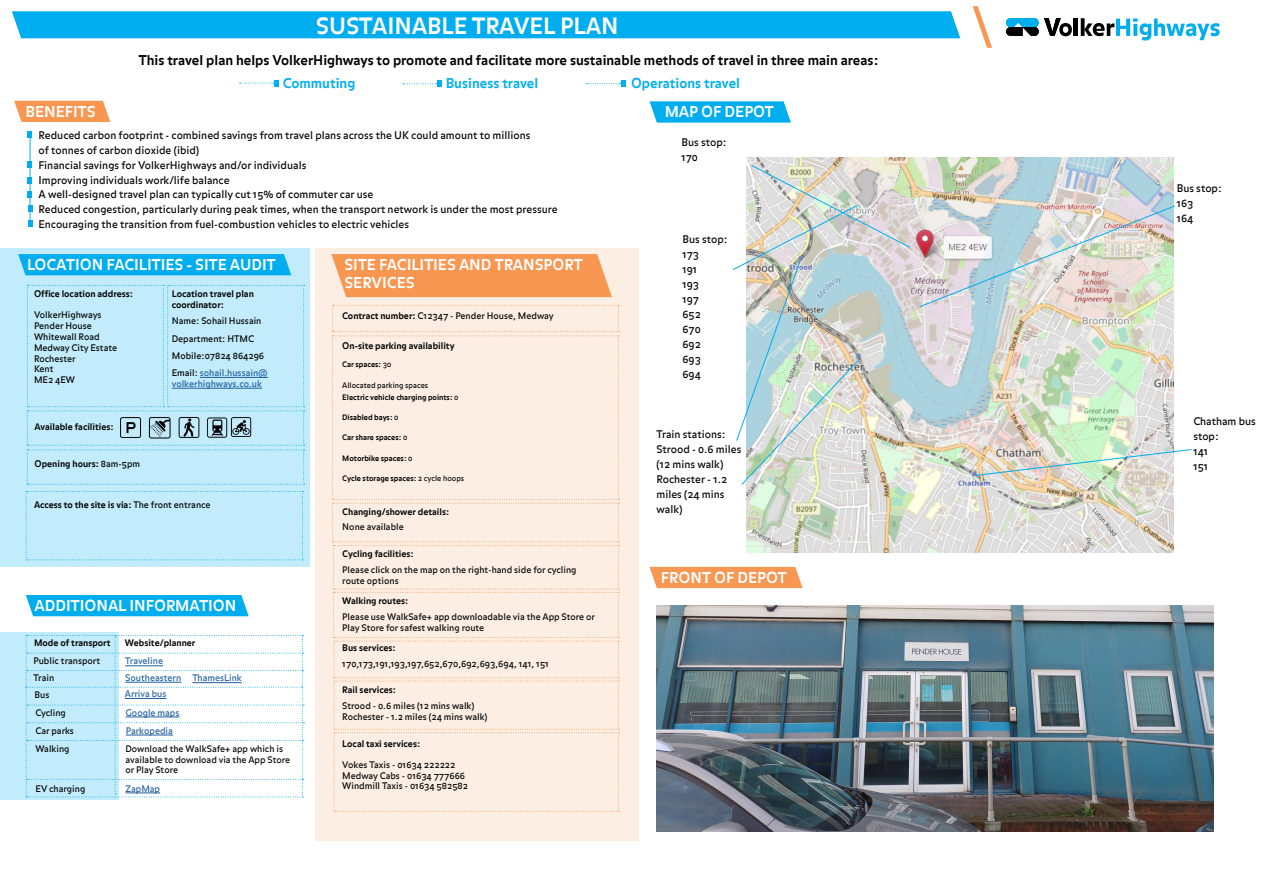
<style>
.page{position:relative;width:1263px;height:893px;background:#fff}
.page>*{position:absolute;margin:0;border:0;box-sizing:border-box;transform-origin:0 0}
.t1{font:700 22.5px "Balance";color:#fff}
.t2{font:700 15px/18px "Balance";color:#fff}
.t3{font:700 13.5px "Balance";color:#000}
.t4{font:700 13.5px "Balance";color:#00aeef}
.t5{font:10.5px/15px "Balance Pro";color:#000}
.t6{font:9px/10.8px "Balance Pro";color:#000}
.t7{font:700 9px/10.8px "Balance";color:#000}
.t8{font:9px/18.1px "Balance Pro";color:#215e9e}
.t9{font:700 7.5px "Balance";color:#000}
.t10{font:7.5px "Balance Pro";color:#000}
.s1{color:#215e9e}
.s2{font-family:"Balance Pro";font-weight:400}
.s3{font-family:"Balance";font-weight:700}
</style>
<div class="page">
<img style="left:747px;top:157px;width:427px;height:396px">
<hr style="left:30px;top:132px;width:1px;height:90px;background:#00aeef">
<svg style="left:14px;top:101px;width:96px;height:21px;background:#f79e5f"></svg>
<div style="left:0;top:248px;width:309px;height:319px;background:#c2ebfb"></div>
<svg style="left:973px;top:6px;width:19px;height:42px"></svg>
<svg style="left:403px;top:81px;width:38px;height:6px"></svg>
<svg style="left:586px;top:80px;width:40px;height:6px"></svg>
<svg style="left:240px;top:80px;width:39px;height:6px"></svg>
<svg style="left:27px;top:132px;width:5px;height:6px"></svg>
<svg style="left:27px;top:161px;width:5px;height:7px"></svg>
<svg style="left:27px;top:177px;width:5px;height:7px"></svg>
<svg style="left:18px;top:254px;width:273px;height:21px;background:#05afef"></svg>
<svg style="left:27px;top:285px;width:278px;height:200px"></svg>
<svg style="left:26px;top:491px;width:277px;height:69px"></svg>
<div style="left:316px;top:248px;width:323px;height:592px;background:#fdeee3"></div>
<svg style="left:331px;top:254px;width:281px;height:43px;background:#f79b5a"></svg>
<div style="left:12px;top:11px;width:948px;height:27px;background:#00aeef"></div>
<div style="left:26px;top:595px;width:223px;height:21px;background:#00aeef"></div>
<svg style="left:1044px;top:18px;width:28px;height:18px"></svg>
<hr style="left:1074px;top:18px;width:4px;height:18px;background:#000">
<svg style="left:1081px;top:18px;width:138px;height:23px"></svg>
<svg style="left:1006px;top:27px;width:32px;height:9px"></svg>
<div style="left:1006px;top:18px;width:32px;height:9px;background:#00aeef;border-radius:4px"></div>
<div style="left:0;top:632px;width:118px;height:167px;background:#c2ebfb"></div>
<svg style="left:26px;top:635px;width:278px;height:162px"></svg>
<hr style="left:126px;top:716px;width:53px;height:1px;background:#215e9e">
<hr style="left:126px;top:735px;width:47px;height:1px;background:#215e9e">
<hr style="left:126px;top:792px;width:34px;height:1px;background:#215e9e">
<svg style="left:27px;top:191px;width:5px;height:7px"></svg>
<svg style="left:28px;top:205px;width:5px;height:6px"></svg>
<img style="left:119px;top:417px;width:24px;height:21px">
<img style="left:149px;top:416px;width:22px;height:23px">
<img style="left:178px;top:416px;width:23px;height:22px">
<img style="left:204px;top:414px;width:49px;height:26px">
<svg style="left:332px;top:305px;width:287px;height:507px"></svg>
<svg style="left:649px;top:101px;width:142px;height:22px;background:#16b5f0"></svg>
<svg style="left:28px;top:221px;width:5px;height:6px"></svg>
<div style="left:649px;top:567px;width:154px;height:21px;background:#f79752"></div>
<hr style="left:192px;top:682px;width:50px;height:1px;background:#215e9e">
<img style="left:919px;top:205px;width:256px;height:103px">
<img style="left:733px;top:165px;width:178px;height:320px">
<img style="left:975px;top:449px;width:217px;height:27px">
<hr style="left:125px;top:698px;width:41px;height:1px;background:#215e9e">
<img style="left:656px;top:606px;width:557px;height:225px">
<h1 class="t1" style="left:316px;top:12px;width:304px">SUSTAINABLE TRAVEL PLAN</h1>
<h2 class="t2" style="left:26px;top:103px;width:72px">BENEFITS</h2>
<h3 class="t3" style="left:139px;top:52px;width:741px">This travel plan helps VolkerHighways to promote and facilitate more sustainable methods of travel in three main areas:</h3>
<h3 class="t4" style="left:283px;top:75px;width:74px">Commuting</h3>
<h3 class="t4" style="left:446px;top:75px;width:94px">Business travel</h3>
<h3 class="t4" style="left:631px;top:75px;width:111px">Operations travel</h3>
<h2 class="t2" style="left:665px;top:104px;width:110px">MAP OF DEPOT</h2>
<p class="t5" style="left:39px;top:128px;width:493px">Reduced carbon footprint - combined savings from travel plans across the UK could amount to millions of tonnes of carbon dioxide (ibid)<br>Financial savings for VolkerHighways and/or individuals<br>Improving individuals work/life balance</p>
<p class="t5" style="left:39px;top:187px;width:521px">A well-designed travel plan can typically cut 15% of commuter car use<br>Reduced congestion, particularly during peak times, when the transport network is under the most pressure<br>Encouraging the transition from fuel-combustion vehicles to electric vehicles</p>
<h2 class="t2" style="left:27px;top:257px;width:250px">LOCATION FACILITIES - SITE AUDIT</h2>
<p class="t7" style="left:34px;top:288px;width:101px">Office location address:</p>
<p class="t6" style="left:34px;top:310px;width:85px">VolkerHighways<br>Pender House<br>Whitewall Road<br>Medway City Estate<br>Rochester<br>Kent<br>ME2 4EW</p>
<p class="t7" style="left:172px;top:289px;width:84px">Location travel plan coordinator:</p>
<p class="t6" style="left:172px;top:313px;width:98px;line-height:17.2px">Name: Sohail Hussain<br>Department: HTMC<br>Mobile:07824 864296<br>Email: <span class="s1">sohail.hussain@</span></p>
<p class="t8" style="left:172px;top:375px;width:92px">volkerhighways.co.uk</p>
<p class="t7" style="left:35px;top:422px;width:81px">Available facilities:</p>
<p class="t7" style="left:35px;top:458px;width:107px">Opening hours: <span class="s2">8am-5pm</span></p>
<p class="t7" style="left:34px;top:500px;width:178px">Access to the site is via: <span class="s2">The front entrance</span></p>
<h2 class="t2" style="left:34px;top:597px;width:204px">ADDITIONAL INFORMATION</h2>
<p class="t7" style="left:34px;top:638px;width:78px">Mode of transport</p>
<p class="t7" style="left:125px;top:638px;width:72px">Website/planner</p>
<p class="t6" style="left:33px;top:652px;width:68px;line-height:17.2px">Public transport<br>Train</p>
<p class="t8" style="left:125px;top:652px;width:39px">Traveline</p>
<p class="t8" style="left:125px;top:669px;width:58px">Southeastern</p>
<p class="t8" style="left:192px;top:669px;width:51px">ThamesLink</p>
<p class="t6" style="left:35px;top:687px;width:33px;line-height:17.2px">Bus<br>Cycling</p>
<p class="t6" style="left:35px;top:721px;width:40px;line-height:18.6px">Car parks<br>Walking</p>
<p class="t6" style="left:36px;top:783px;width:51px">EV charging</p>
<p class="t8" style="left:125px;top:685px;width:43px">Arriva bus</p>
<p class="t8" style="left:126px;top:703px;width:55px">Google maps<br>Parkopedia</p>
<p class="t6" style="left:126px;top:743px;width:166px">Download the WalkSafe+ app which is available to download via the App Store or Play Store</p>
<p class="t8" style="left:126px;top:779px;width:36px">ZapMap</p>
<h2 class="t2" style="left:344px;top:257px;width:240px">SITE FACILITIES AND TRANSPORT<br>SERVICES</h2>
<p class="t6" style="left:342px;top:311px;width:213px"><span class="s3">Contract number:</span> C12347 - Pender House, Medway</p>
<p class="t7" style="left:342px;top:341px;width:114px">On-site parking availability</p>
<p class="t9" style="left:342px;top:359px;width:51px">Car spaces: <span class="s2">30</span></p>
<p class="t10" style="left:342px;top:380px;width:88px">Allocated parking spaces</p>
<p class="t9" style="left:342px;top:392px;width:118px">Electric vehicle charging points: <span class="s2">0</span></p>
<p class="t9" style="left:342px;top:413px;width:58px">Disabled bays: <span class="s2">0</span></p>
<p class="t9" style="left:342px;top:433px;width:67px">Car share spaces: <span class="s2">0</span></p>
<p class="t9" style="left:342px;top:453px;width:72px">Motorbike spaces: <span class="s2">0</span></p>
<p class="t9" style="left:342px;top:473px;width:123px">Cycle storage spaces: <span class="s2">2 cycle hoops</span></p>
<p class="t7" style="left:342px;top:506px;width:109px">Changing/shower details:</p>
<p class="t6" style="left:342px;top:521px;width:63px">None available</p>
<p class="t7" style="left:342px;top:549px;width:73px">Cycling facilities:</p>
<p class="t6" style="left:342px;top:565px;width:236px;line-height:10.5px">Please click on the map on the right-hand side for cycling route options</p>
<p class="t7" style="left:342px;top:596px;width:68px">Walking routes:</p>
<p class="t6" style="left:342px;top:611px;width:254px">Please use WalkSafe+ app downloadable via the App Store or<br>Play Store for safest walking route</p>
<p class="t7" style="left:342px;top:643px;width:55px">Bus services:</p>
<p class="t6" style="left:342px;top:658px;width:208px">170,173,191,193,197,652,670,692,693,694, 141, 151</p>
<p class="t7" style="left:342px;top:685px;width:55px">Rail services:</p>
<p class="t6" style="left:342px;top:701px;width:147px;line-height:10.5px">Strood - 0.6 miles (12 mins walk)<br>Rochester - 1.2 miles (24 mins walk)</p>
<p class="t7" style="left:342px;top:739px;width:79px">Local taxi services:</p>
<p class="t6" style="left:342px;top:760px;width:127px;line-height:10.5px">Vokes Taxis - 01634 222222<br>Medway Cabs - 01634 777666<br>Windmill Taxis - 01634 582582</p>
<p class="t5" style="left:681px;top:135px;width:47px">Bus stop:<br>170</p>
<p class="t5" style="left:682px;top:232px;width:47px">Bus stop:<br>173<br>191<br>193<br>197<br>652<br>670<br>692<br>693<br>694</p>
<p class="t5" style="left:656px;top:427px;width:86px">Train stations:<br>Strood - 0.6 miles (12 mins walk)<br>Rochester - 1.2 miles (24 mins walk)</p>
<h2 class="t2" style="left:661px;top:569px;width:127px">FRONT OF DEPOT</h2>
<p class="t5" style="left:1177px;top:181px;width:47px">Bus stop:<br>163<br>164</p>
<p class="t5" style="left:1193px;top:414px;width:64px">Chatham bus stop:<br>141<br>151</p>
</div>
